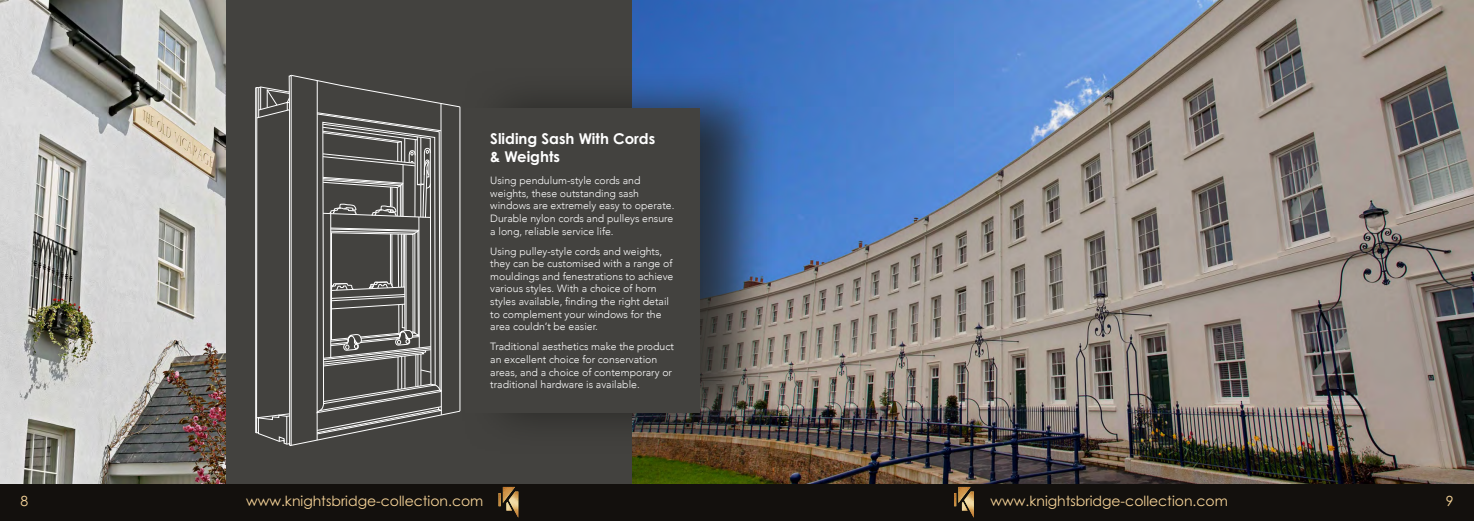
<style>
.page{position:relative;width:1474px;height:521px;background:#fff}
.page>*{position:absolute;margin:0;border:0;box-sizing:border-box;transform-origin:0 0}
.t1{font:700 14.88px/17.8px "Century Gothic Pro";color:#fff}
.t2{font:14px "Century Gothic Pro";color:#f7d498}
.t3{font:300 10.5px/12.6px "Avenir";color:#fff}
</style>
<div class="page">
<div style="left:0;top:0;width:1473px;height:521px;background:#43423f"></div>
<img style="left:632px;top:0;width:841px;height:484px">
<div style="left:461px;top:66px;width:317px;height:388px;background:#1d1d1b;opacity:.77"></div>
<div style="left:465px;top:108px;width:234px;height:305px;background:#43423f"></div>
<img style="left:0;top:0;width:225px;height:484px">
<svg style="left:292px;top:75px;width:168px;height:371px"></svg>
<hr style="left:317px;top:81px;width:1px;height:359px;background:#fff">
<svg style="left:255px;top:75px;width:37px;height:371px"></svg>
<svg style="left:316px;top:103px;width:128px;height:332px"></svg>
<div style="left:0;top:484px;width:1473px;height:37px;background:#13100d"></div>
<img style="left:498px;top:487px;width:20px;height:30px">
<img style="left:954px;top:487px;width:19px;height:29px">
<h1 class="t1" style="left:490px;top:129px;width:166px">Sliding Sash With Cords &amp; Weights</h1>
<p class="t3" style="left:490px;top:174px;width:186px">Using pendulum-style cords and weights, these outstanding sash windows are extremely easy to operate.<br>Durable nylon cords and pulleys ensure a long, reliable service life.</p>
<p class="t3" style="left:490px;top:245px;width:185px">Using pulley-style cords and weights, they can be customised with a range of mouldings and fenestrations to achieve various styles. With a choice of horn styles available, finding the right detail to complement your windows for the area couldn’t be easier.</p>
<p class="t3" style="left:490px;top:340px;width:185px">Traditional aesthetics make the product an excellent choice for conservation areas, and a choice of contemporary or traditional hardware is available.</p>
<h2 class="t2" style="left:21px;top:492px;width:9px">8</h2>
<h2 class="t2" style="left:246px;top:492px;width:239px">www.knightsbridge-collection.com</h2>
<h2 class="t2" style="left:990px;top:492px;width:239px">www.knightsbridge-collection.com</h2>
<h2 class="t2" style="left:1445px;top:492px;width:9px">9</h2>
</div>
